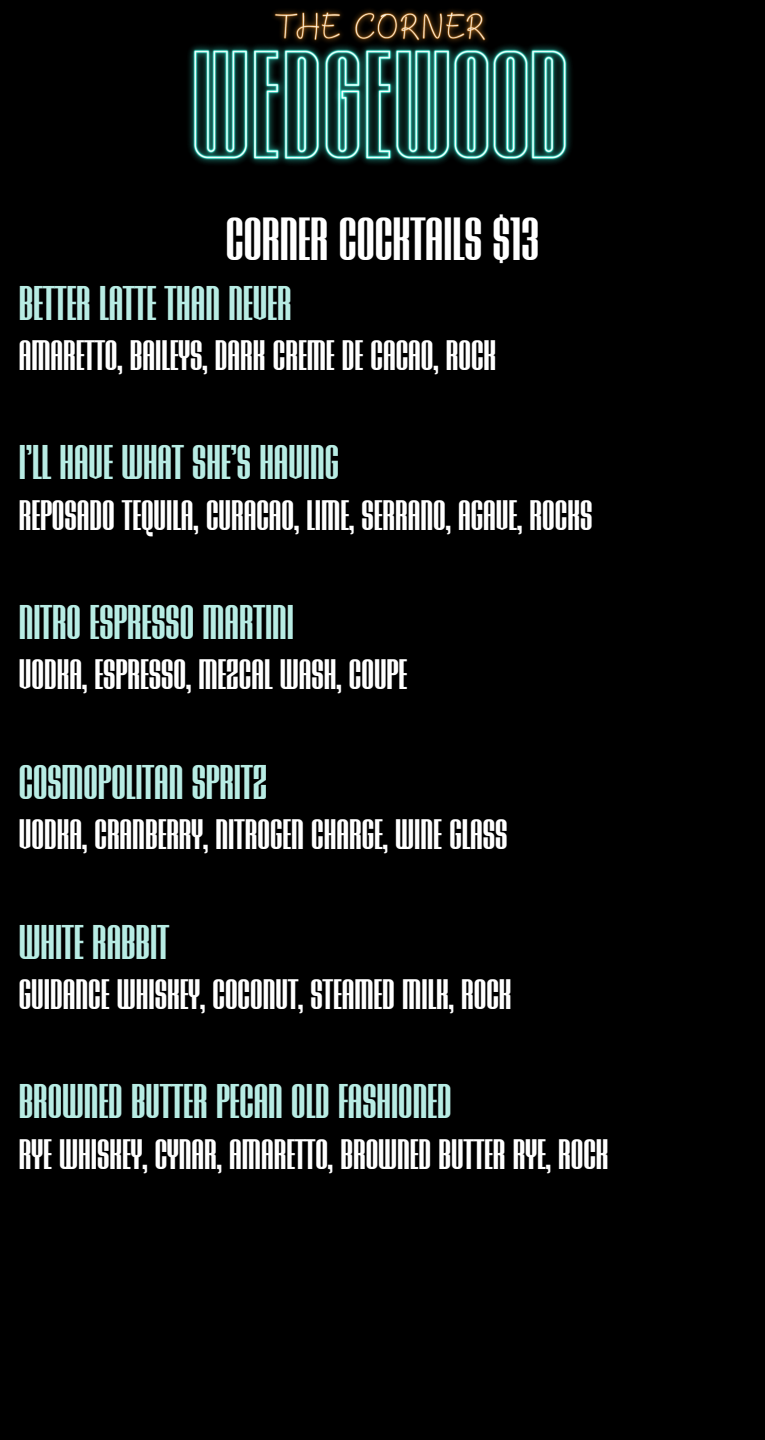
<style>
.page{position:relative;width:765px;height:1440px;background:#000}
.page>*{position:absolute;margin:0;border:0;box-sizing:border-box;transform-origin:0 0}
.t1{font:50px "Bosque Line";color:#fff}
.t2{font:40px "Bosque Line";color:#b8ece4}
.t3{font:35px "Bosque Line";color:#fff}
</style>
<div class="page">
<img style="left:189px;top:9px;width:382px;height:155px">
<p class="t1" style="left:226px;top:215px;width:315px">CORNER COCKTAILS $13</p>
<p class="t2" style="left:19px;top:284px;width:274px">BETTER LATTE THAN NEVER</p>
<p class="t3" style="left:19px;top:338px;width:479px">AMARETTO, BAILEYS, DARK CREME DE CACAO, ROCK</p>
<h1 class="t2" style="left:19px;top:443px;width:322px">I’LL HAVE WHAT SHE’S HAVING</h1>
<h1 class="t3" style="left:19px;top:498px;width:575px">REPOSADO TEQUILA, CURACAO, LIME, SERRANO, AGAVE, ROCKS</h1>
<h1 class="t2" style="left:19px;top:603px;width:277px">NITRO ESPRESSO MARTINI</h1>
<h1 class="t3" style="left:19px;top:658px;width:390px">VODKA, ESPRESSO, MEZCAL WASH, COUPE</h1>
<h1 class="t2" style="left:19px;top:763px;width:250px">COSMOPOLITAN SPRITZ</h1>
<h1 class="t3" style="left:19px;top:818px;width:490px">VODKA, CRANBERRY, NITROGEN CHARGE, WINE GLASS</h1>
<h1 class="t2" style="left:19px;top:923px;width:152px">WHITE RABBIT</h1>
<h1 class="t3" style="left:19px;top:977px;width:494px">GUIDANCE WHISKEY, COCONUT, STEAMED MILK, ROCK</h1>
<h1 class="t2" style="left:19px;top:1082px;width:434px">BROWNED BUTTER PECAN OLD FASHIONED</h1>
<h1 class="t3" style="left:19px;top:1137px;width:591px">RYE WHISKEY, CYNAR, AMARETTO, BROWNED BUTTER RYE, ROCK</h1>
</div>
